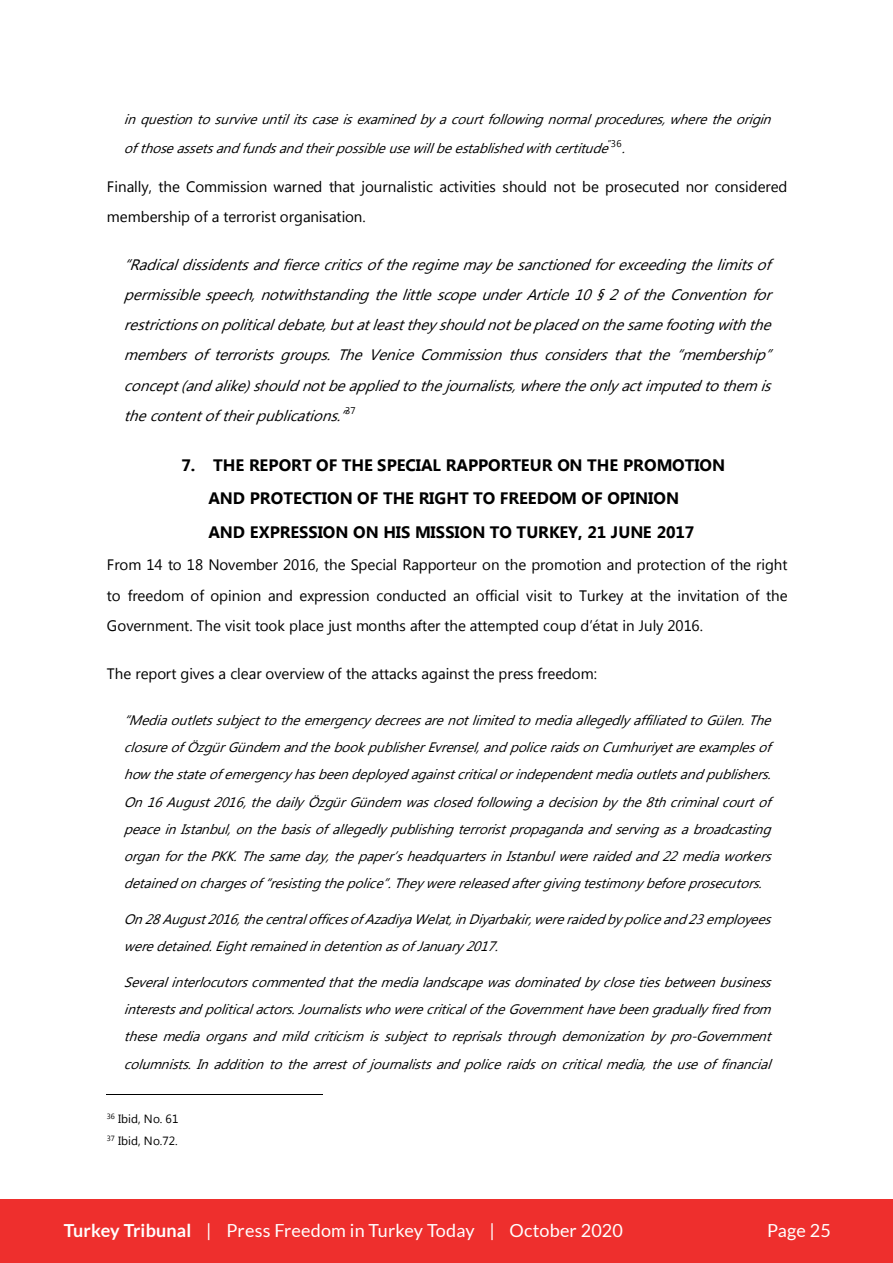
<style>
.page{position:relative;width:893px;height:1263px;background:#fff}
.page>*{position:absolute;margin:0;border:0;box-sizing:border-box;transform-origin:0 0}
.t1{font:18px "Lato";letter-spacing:.01em;color:#fff}
.t2{font:700 16.5px/33.9px "Myanmar Text";color:#000}
.t3{font:italic 15.15px/30.2px "Myanmar Text";color:#000;text-align:justify}
.t4{font:15.15px/30.3px "Myanmar Text";letter-spacing:-.005em;color:#000}
.t5{font:italic 13.65px/27.2px "Myanmar Text";color:#000}
.t6{font:11.85px/22.4px "Myanmar Text";letter-spacing:.005em;color:#000}
.s1{font-weight:700}
</style>
<div class="page">
<hr style="left:107px;top:1094px;width:216px;height:1px;background:#000">
<div style="left:0;top:1199px;width:893px;height:64px;background:#ee2f2d"></div>
<p class="t5" style="left:124px;top:105px;width:656px;line-height:28.8px">inquestiontosurviveuntilitscaseisexaminedbyacourtfollowingnormalprocedures,wheretheorigin ofthoseassetsandfundsandtheirpossibleusewillbeestablishedwithcertitude<sup>”</sup> <sup>3</sup> <sup>6</sup> .</p>
<p class="t4" style="left:107px;top:172px;width:682px;line-height:29.8px">Finally, the Commission warned that journalistic activities should not be prosecuted nor considered membership of a terrorist organisation.</p>
<p class="t3" style="left:124px;top:250px;width:657px">“Radicaldissidentsandfiercecriticsoftheregimemaybesanctionedforexceedingthelimitsof permissiblespeech,notwithstandingthelittlescopeunderArticle10§2oftheConventionfor restrictionsonpoliticaldebate,butatleasttheyshouldnotbeplacedonthesamefootingwiththe membersofterroristsgroups.TheVeniceCommissionthusconsidersthatthe“membership” concept(andalike)shouldnotbeappliedtothejournalists,where theonlyactimputedtothemis thecontentoftheirpublications.”<sup>3</sup> <sup>7</sup></p>
<p class="t2" style="left:208px;top:448px;width:518px;text-indent:-27px">7. THE REPORT OF THE SPECIAL RAPPORTEUR ON THE PROMOTION<br>AND PROTECTION OF THE RIGHT TO FREEDOM OF OPINION<br>AND EXPRESSION ON HIS MISSION TO TURKEY, 21 JUNE 2017</p>
<p class="t4" style="left:107px;top:550px;width:682px;text-align:justify">From 14 to 18 November 2016, the Special Rapporteur on the promotion and protection of the right to freedom of opinion and expression conducted an official visit to Turkey at the invitation of the Government. The visit took place just months after the attempted coup d’état in July 2016.</p>
<p class="t4" style="left:107px;top:658px;width:491px">The report gives a clear overview of the attacks against the press freedom:</p>
<p class="t5" style="left:124px;top:707px;width:656px;text-align:justify">“MediaoutletssubjecttotheemergencydecreesarenotlimitedtomediaallegedlyaffiliatedtoGülen.The closureofÖzgürGündemandthebookpublisherEvrensel,andpoliceraidsonCumhuriyet areexamplesof howthestateofemergencyhasbeendeployedagainstcriticalorindependentmediaoutletsandpublishers.<br>On16August2016,thedailyÖzgürGündem wasclosedfollowingadecisionbythe8thcriminalcourtof peaceinIstanbul,onthebasisofallegedlypublishingterroristpropagandaandservingasabroadcasting organforthePKK.Thesameday,thepaper’sheadquartersinIstanbulwereraidedand22mediaworkers detainedonchargesof“resistingthepolice”.Theywerereleasedaftergivingtestimonybeforeprosecutors.</p>
<p class="t5" style="left:124px;top:905px;width:656px">On28August2016,thecentralofficesofAzadiyaWelat,in Diyarbakir,wereraidedbypoliceand23employees weredetained.EightremainedindetentionasofJanuary2017.</p>
<p class="t5" style="left:124px;top:969px;width:656px;text-align:justify">Severalinterlocutors commentedthatthemedialandscapewasdominatedbyclosetiesbetweenbusiness interestsandpoliticalactors.JournalistswhowerecriticaloftheGovernmenthavebeengraduallyfiredfrom thesemediaorgansandmildcriticismissubjecttoreprisalsthroughdemonizationbypro-Government columnists.Inadditiontothearrestofjournalistsandpoliceraidsoncriticalmedia,theuseoffinancial</p>
<p class="t6" style="left:107px;top:1107px;width:73px"><sup>36</sup> Ibid, No. 61<br><sup>37</sup> Ibid, No.72.</p>
<h1 class="t1" style="left:64px;top:1220px;width:561px"><span class="s1">Turkey Tribunal</span> | Press Freedom in Turkey Today | October 2020</h1>
<h1 class="t1" style="left:767px;top:1220px;width:65px">Page 25</h1>
</div>
